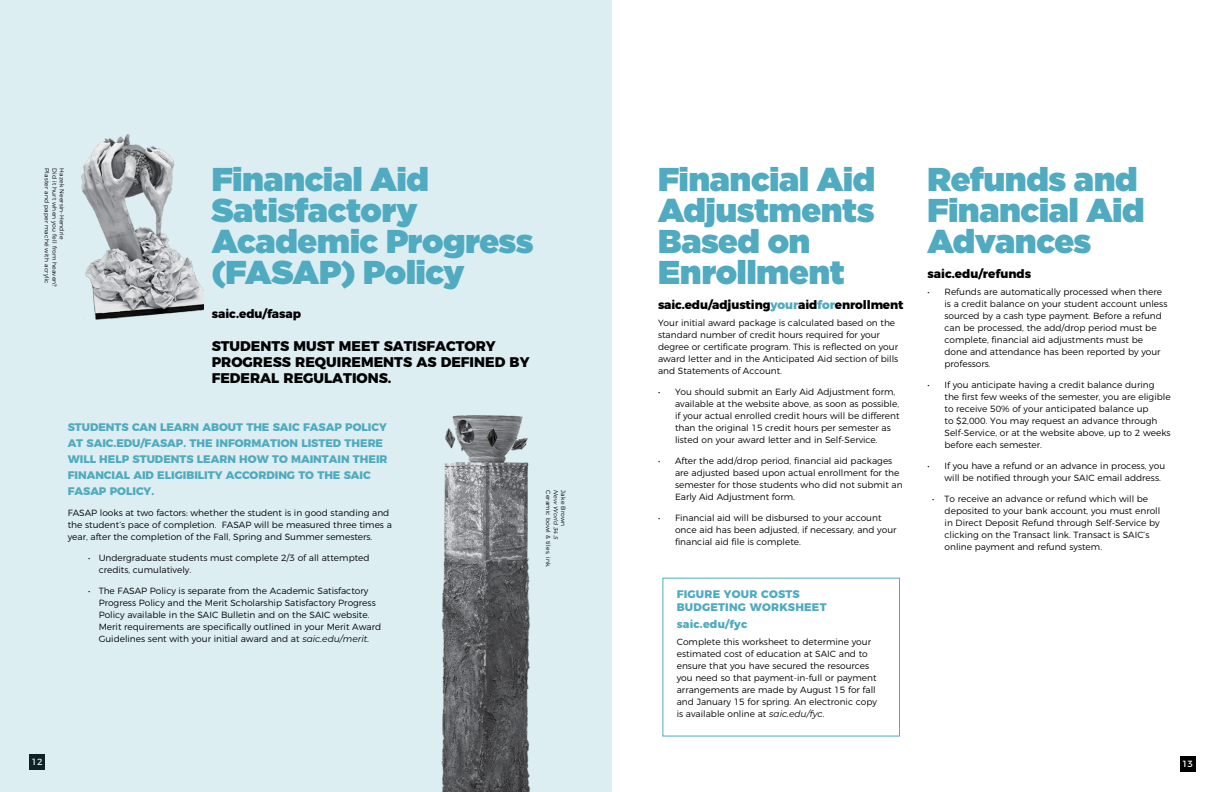
<style>
.page{position:relative;width:1224px;height:792px;background:#fff}
.page>*{position:absolute;margin:0;border:0;box-sizing:border-box;transform-origin:0 0}
.t1{font:900 33px/31px "Gotham";letter-spacing:-.005em;color:#50aac0}
.t2{font:800 14px/16px "Montserrat";color:#000}
.t3{font:800 12px "Montserrat";letter-spacing:-.01em;color:#000}
.t4{font:800 11px/16px "Montserrat";color:#50aac0}
.t5{font:800 11px/13px "Montserrat";letter-spacing:.02em;color:#50aac0}
.t6{font:300 9px/12px "Montserrat";color:#000}
.t7{font:9px "Montserrat";color:#fff}
.t8{font:300 6px "Montserrat";letter-spacing:.025em;color:#000}
.t9{font:italic 6px "Montserrat";letter-spacing:.025em;color:#000}
.s1{color:#50aac0}
.s2{font-weight:400;font-style:italic}
</style>
<div class="page">
<div style="left:1180px;top:756px;width:15px;height:15px;background:#000"></div>
<div style="left:0;top:0;width:612px;height:792px;background:#dceef2"></div>
<img style="left:81px;top:134px;width:122px;height:186px">
<img style="left:441px;top:415px;width:89px;height:377px">
<p class="t8" style="left:52px;top:168px;width:117px;rotate:90deg">Plaster and paper maché with acrylic</p>
<p class="t8" style="left:59px;top:168px;width:120px;rotate:90deg">Did it hurt when you fell from heaven?</p>
<p class="t8" style="left:67px;top:168px;width:73px;rotate:90deg">Hazek Neersin-Hendrie</p>
<h1 class="t1" style="left:658px;top:164px;width:219px">Financial Aid<br>Adjustments<br>Based on<br>Enrollment</h1>
<h3 class="t3" style="left:658px;top:295px;width:247px">saic.edu/adjusting<span class="s1">your</span>aid<span class="s1">for</span>enrollment</h3>
<p class="t6" style="left:658px;top:316px;width:242px">Your initial award package is calculated based on the standard number of credit hours required for your degree or certificate program. This is reflected on your award letter and in the Anticipated Aid section of bills and Statements of Account.</p>
<p class="t6" style="left:675px;top:385px;width:226px;text-indent:-17px">• You should submit an Early Aid Adjustment form, available at the website above, as soon as possible, if your actual enrolled credit hours will be different than the original 15 credit hours per semester as listed on your award letter and in Self-Service.</p>
<p class="t6" style="left:675px;top:454px;width:229px;text-indent:-17px">• After the add/drop period, financial aid packages are adjusted based upon actual enrollment for the semester for those students who did not submit an Early Aid Adjustment form.</p>
<p class="t6" style="left:675px;top:511px;width:223px;text-indent:-17px">• Financial aid will be disbursed to your account once aid has been adjusted, if necessary, and your financial aid file is complete.</p>
<h1 class="t1" style="left:212px;top:164px;width:323px">Financial Aid<br>Satisfactory<br>Academic Progress (FASAP) Policy</h1>
<h3 class="t3" style="left:212px;top:304px;width:91px">saic.edu/fasap</h3>
<h2 class="t2" style="left:212px;top:337px;width:319px">STUDENTS MUST MEET SATISFACTORY<br>PROGRESS REQUIREMENTS AS DEFINED BY<br>FEDERAL REGULATIONS.</h2>
<p class="t4" style="left:68px;top:418px;width:321px">STUDENTS CAN LEARN ABOUT THE SAIC FASAP POLICY AT SAIC.EDU/FASAP. THE INFORMATION LISTED THERE WILL HELP STUDENTS LEARN HOW TO MAINTAIN THEIR FINANCIAL AID ELIGIBILITY ACCORDING TO THE SAIC FASAP POLICY.</p>
<p class="t6" style="left:68px;top:506px;width:326px">FASAP looks at two factors: whether the student is in good standing and the student’s pace of completion. FASAP will be measured three times a year, after the completion of the Fall, Spring and Summer semesters.</p>
<p class="t6" style="left:99px;top:551px;width:272px;text-indent:-11px">• Undergraduate students must complete 2/3 of all attempted credits, cumulatively.</p>
<p class="t6" style="left:99px;top:584px;width:284px;text-indent:-11px">• The FASAP Policy is separate from the Academic Satisfactory Progress Policy and the Merit Scholarship Satisfactory Progress Policy available in the SAIC Bulletin and on the SAIC website.<br>Merit requirements are specifically outlined in your Merit Award Guidelines sent with your initial award and at <span class="s2">saic.edu/merit.</span></p>
<p class="t8" style="left:553px;top:490px;width:78px;rotate:90deg">Ceramic bowl &amp; tiles, ink.</p>
<p class="t9" style="left:560px;top:490px;width:51px;rotate:90deg">New World 34.5</p>
<p class="t8" style="left:568px;top:490px;width:37px;rotate:90deg">Jake Brown</p>
<p class="t5" style="left:677px;top:586px;width:151px">FIGURE YOUR COSTS<br>BUDGETING WORKSHEET</p>
<p class="t5" style="left:677px;top:617px;width:72px">saic.edu/fyc</p>
<p class="t6" style="left:677px;top:635px;width:202px">Complete this worksheet to determine your estimated cost of education at SAIC and to ensure that you have secured the resources you need so that payment-in-full or payment arrangements are made by August 15 for fall and January 15 for spring. An electronic copy is available online at <span class="s2">saic.edu/fyc</span>.</p>
<h1 class="t1" style="left:928px;top:164px;width:219px">Refunds and<br>Financial Aid<br>Advances</h1>
<h3 class="t3" style="left:927px;top:264px;width:105px">saic.edu/refunds</h3>
<p class="t6" style="left:945px;top:285px;width:224px;text-indent:-17px">• Refunds are automatically processed when there is a credit balance on your student account unless sourced by a cash type payment. Before a refund can be processed, the add/drop period must be complete, financial aid adjustments must be done and attendance has been reported by your professors.</p>
<p class="t6" style="left:945px;top:378px;width:228px;text-indent:-17px">• If you anticipate having a credit balance during the first few weeks of the semester, you are eligible to receive 50% of your anticipated balance up<br>to $2,000. You may request an advance through Self-Service, or at the website above, up to 2 weeks before each semester.</p>
<p class="t6" style="left:945px;top:459px;width:222px;text-indent:-17px">• If you have a refund or an advance in process, you will be notified through your SAIC email address.</p>
<p class="t6" style="left:945px;top:492px;width:217px;text-indent:-13px">• To receive an advance or refund which will be deposited to your bank account, you must enroll in Direct Deposit Refund through Self-Service by clicking on the Transact link. Transact is SAIC’s online payment and refund system.</p>
<p class="t7" style="left:32px;top:755px;width:13px">12</p>
<p class="t7" style="left:1182px;top:756px;width:13px">13</p>
</div>
